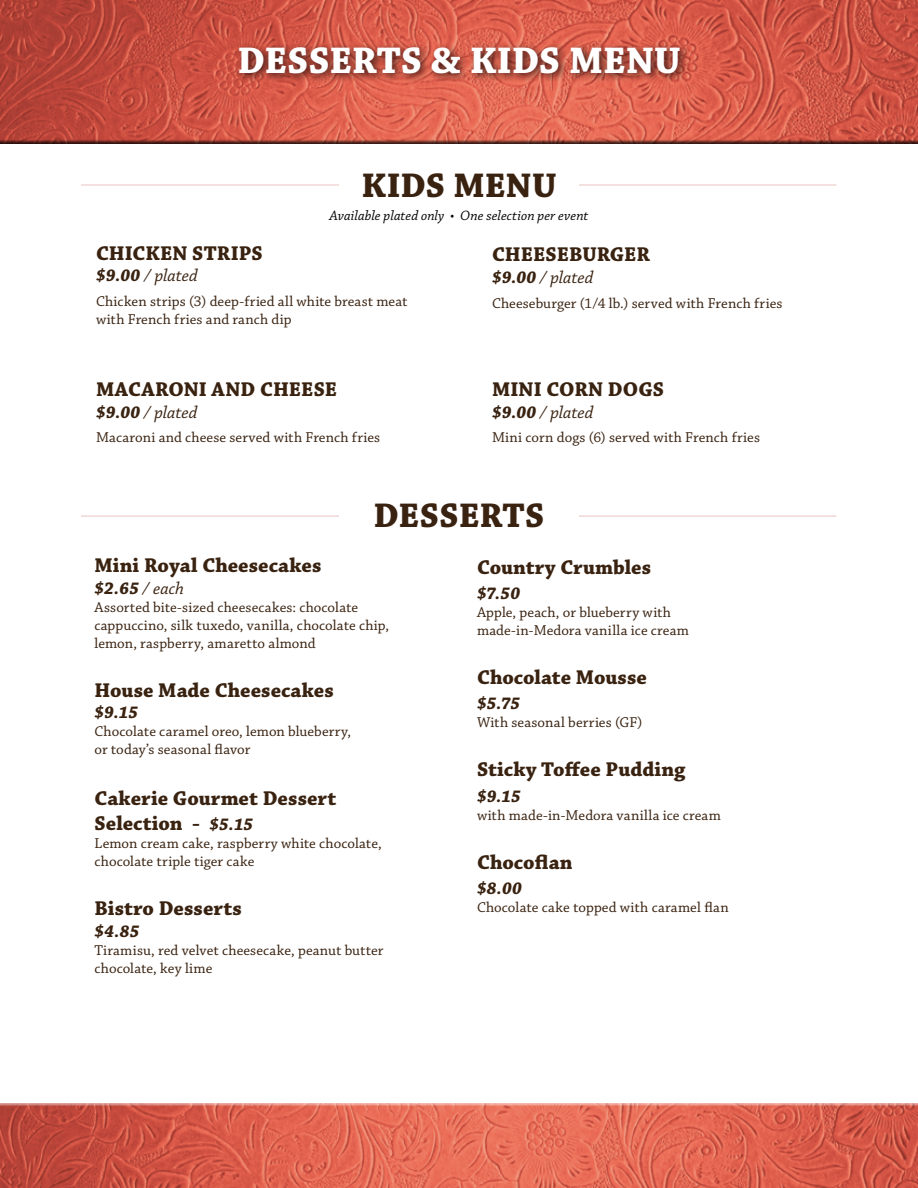
<style>
.page{position:relative;width:918px;height:1188px;background:#fff}
.page>*{position:absolute;margin:0;border:0;box-sizing:border-box;transform-origin:0 0}
.t1{font:700 39px "Chaparral Pro";color:#fff}
.t2{font:700 36px "Chaparral Pro";color:#392210}
.t3{font:700 21px/25.2px "Chaparral Pro";letter-spacing:.005em;color:#392210}
.t4{font:700 21px "Chaparral Pro";letter-spacing:.04em;color:#392210}
.t5{font:italic 18px "Chaparral Pro";letter-spacing:-.005em;color:#392210}
.t6{font:italic 700 18px "Chaparral Pro";letter-spacing:-.005em;color:#392210}
.t7{font:15px/18px "Chaparral Pro";letter-spacing:.01em;color:#392210}
.t8{font:italic 14.25px "Chaparral Pro";letter-spacing:.005em;color:#000}
.s1{font-weight:700}
.s2{font-weight:400}
.s3{font-style:italic;font-size:18px}
</style>
<div class="page">
<div style="left:0;top:1102px;width:918px;height:86px;background:#000;opacity:.75"></div>
<div style="left:0;top:0;width:918px;height:144px;background:#000;opacity:.75"></div>
<div style="left:234px;top:42px;width:456px;height:42px;background:#000;opacity:.75"></div>
<hr style="left:81px;top:515px;width:755px;height:2px;background:#b12b24">
<hr style="left:81px;top:184px;width:755px;height:2px;background:#b12b24">
<div style="left:339px;top:501px;width:240px;height:37px;background:#fff"></div>
<div style="left:339px;top:170px;width:240px;height:37px;background:#fff"></div>
<h1 class="t1" style="left:237px;top:37px;width:445px">DESSERTS &amp; KIDS MENU</h1>
<h2 class="t2" style="left:362px;top:164px;width:196px">KIDS MENU</h2>
<p class="t8" style="left:329px;top:208px;width:261px">Available plated only • One selection per event</p>
<h3 class="t3" style="left:96px;top:241px;width:168px">CHICKEN STRIPS</h3>
<p class="t5" style="left:96px;top:266px;width:103px"><span class="s1">$9.00</span> / plated</p>
<p class="t7" style="left:96px;top:293px;width:313px">Chicken strips (3) deep-fried all white breast meat with French fries and ranch dip</p>
<h3 class="t4" style="left:96px;top:377px;width:243px">MACARONI AND CHEESE</h3>
<p class="t5" style="left:96px;top:402px;width:103px"><span class="s1">$9.00</span> / plated</p>
<p class="t7" style="left:96px;top:429px;width:286px">Macaroni and cheese served with French fries</p>
<h3 class="t3" style="left:492px;top:243px;width:158px">CHEESEBURGER</h3>
<p class="t5" style="left:492px;top:267px;width:103px"><span class="s1">$9.00</span> / plated</p>
<p class="t7" style="left:492px;top:295px;width:292px">Cheeseburger (1/4 lb.) served with French fries</p>
<h3 class="t3" style="left:492px;top:378px;width:174px">MINI CORN DOGS</h3>
<p class="t5" style="left:492px;top:402px;width:103px"><span class="s1">$9.00</span> / plated</p>
<p class="t7" style="left:492px;top:429px;width:270px">Mini corn dogs (6) served with French fries</p>
<h2 class="t2" style="left:374px;top:495px;width:172px">DESSERTS</h2>
<h3 class="t3" style="left:94px;top:554px;width:229px">Mini Royal Cheesecakes</h3>
<p class="t6" style="left:95px;top:577px;width:91px">$2.65 <span class="s2">/ each</span></p>
<p class="t7" style="left:94px;top:598px;width:296px">Assorted bite-sized cheesecakes: chocolate cappuccino, silk tuxedo, vanilla, chocolate chip, lemon, raspberry, amaretto almond</p>
<h3 class="t3" style="left:94px;top:678px;width:241px">House Made Cheesecakes</h3>
<p class="t6" style="left:94px;top:702px;width:46px">$9.15</p>
<p class="t7" style="left:94px;top:723px;width:258px">Chocolate caramel oreo, lemon blueberry, or today’s seasonal flavor</p>
<h3 class="t3" style="left:94px;top:786px;width:243px">Cakerie Gourmet Dessert<br>Selection - <span class="s3">$5.15</span></h3>
<p class="t7" style="left:94px;top:835px;width:289px">Lemon cream cake, raspberry white chocolate, chocolate triple tiger cake</p>
<h3 class="t3" style="left:94px;top:897px;width:149px">Bistro Desserts</h3>
<p class="t6" style="left:95px;top:921px;width:47px">$4.85</p>
<p class="t7" style="left:94px;top:942px;width:291px">Tiramisu, red velvet cheesecake, peanut butter chocolate, key lime</p>
<h3 class="t3" style="left:477px;top:555px;width:176px">Country Crumbles</h3>
<p class="t6" style="left:477px;top:583px;width:45px">$7.50</p>
<p class="t7" style="left:477px;top:604px;width:214px">Apple, peach, or blueberry with made-in-Medora vanilla ice cream</p>
<h3 class="t3" style="left:477px;top:666px;width:171px">Chocolate Mousse</h3>
<p class="t6" style="left:477px;top:693px;width:45px">$5.75</p>
<p class="t7" style="left:477px;top:714px;width:167px">With seasonal berries (GF)</p>
<h3 class="t3" style="left:477px;top:758px;width:210px">Sticky Toffee Pudding</h3>
<p class="t6" style="left:477px;top:785px;width:46px">$9.15</p>
<p class="t7" style="left:477px;top:807px;width:245px">with made-in-Medora vanilla ice cream</p>
<h3 class="t3" style="left:477px;top:850px;width:97px">Chocoflan</h3>
<p class="t6" style="left:477px;top:878px;width:47px">$8.00</p>
<p class="t7" style="left:477px;top:899px;width:253px">Chocolate cake topped with caramel flan</p>
</div>
